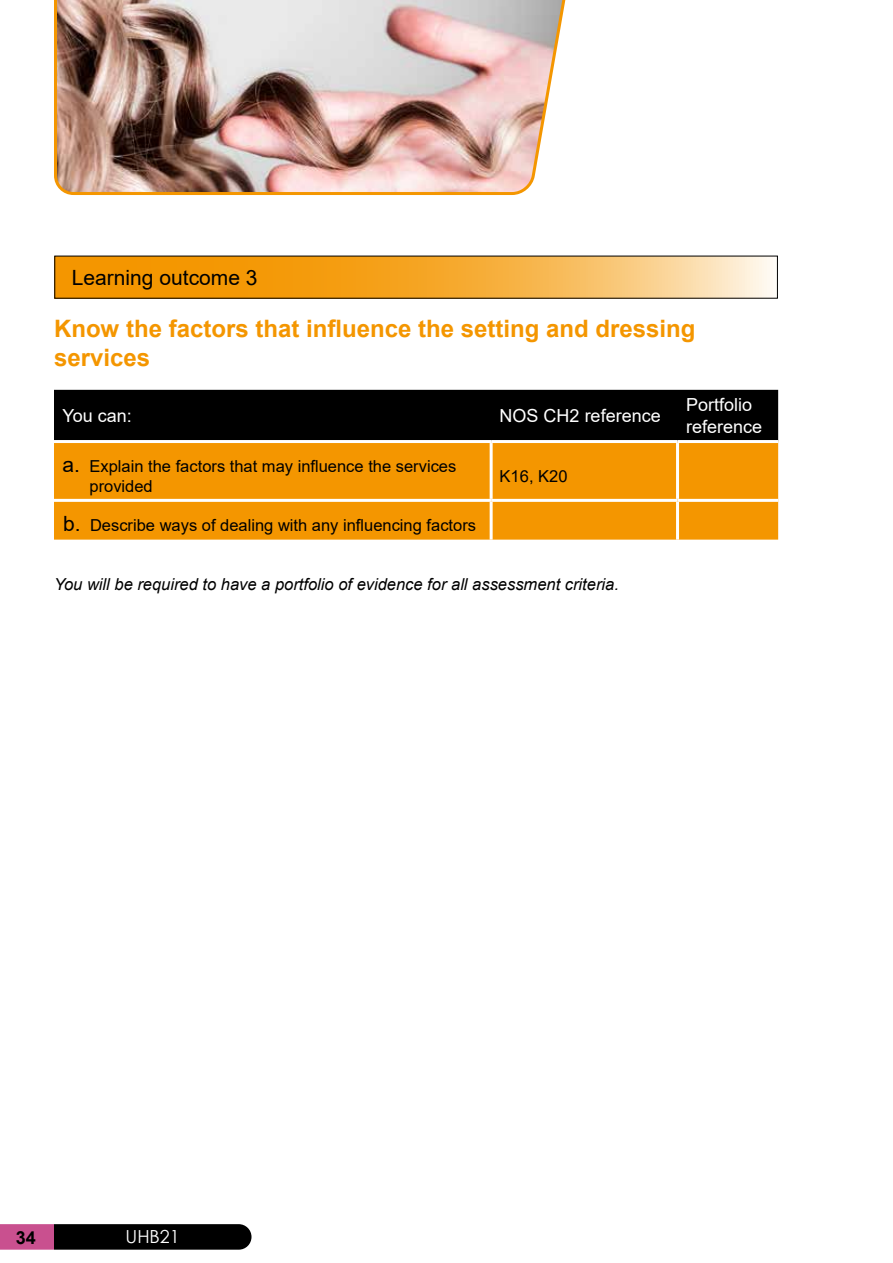
<style>
.page{position:relative;width:893px;height:1263px;background:#fff}
.page>*{position:absolute;margin:0;border:0;box-sizing:border-box;transform-origin:0 0}
.t1{font:700 24px/28.8px "Arial";color:#f49600}
.t2{font:21px "Arial";color:#000}
.t3{font:18px/21.6px "Arial";color:#fff}
.t4{font:18px "Century Gothic";color:#fff}
.t5{font:700 18px "Arial";color:#000}
.t6{font:16.5px/19.8px "Arial";color:#000}
.t7{font:italic 16.5px "Arial";color:#000}
.s1{font-size:21px}
</style>
<div class="page">
<svg style="left:0;top:1224px;width:251px;height:26px;background:#311725"></svg>
<svg style="left:57px;top:258px;width:716px;height:38px;background:#f6b03f"></svg>
<div style="left:54px;top:390px;width:724px;height:50px;background:#000"></div>
<div style="left:54px;top:443px;width:724px;height:97px;background:#f49600"></div>
<hr style="left:490px;top:443px;width:3px;height:56px;background:#fff">
<hr style="left:676px;top:443px;width:3px;height:56px;background:#fff">
<hr style="left:491px;top:499px;width:186px;height:3px;background:#fff">
<hr style="left:490px;top:502px;width:3px;height:38px;background:#fff">
<hr style="left:677px;top:499px;width:101px;height:3px;background:#fff">
<hr style="left:676px;top:502px;width:3px;height:38px;background:#fff">
<hr style="left:54px;top:499px;width:437px;height:3px;background:#fff">
<img style="left:54px;top:0;width:512px;height:195px">
<p class="t2" style="left:72px;top:263px;width:187px">Learning outcome 3</p>
<h1 class="t1" style="left:54px;top:314px;width:643px">Know the factors that influence the setting and dressing services</h1>
<p class="t3" style="left:63px;top:405px;width:71px">You can:</p>
<p class="t3" style="left:500px;top:405px;width:163px">NOS CH2 reference</p>
<p class="t3" style="left:686px;top:394px;width:78px">Portfolio reference</p>
<p class="t6" style="left:90px;top:456px;width:368px;text-indent:-27px"><span class="s1">a.</span> Explain the factors that may influence the services provided</p>
<p class="t6" style="left:500px;top:466px;width:69px">K16, K20</p>
<p class="t6" style="left:63px;top:515px;width:415px"><span class="s1">b.</span> Describe ways of dealing with any influencing factors</p>
<p class="t7" style="left:54px;top:574px;width:566px">You will be required to have a portfolio of evidence for all assessment criteria.</p>
<p class="t5" style="left:16px;top:1225px;width:22px">34</p>
<p class="t4" style="left:126px;top:1224px;width:56px">UHB21</p>
</div>
